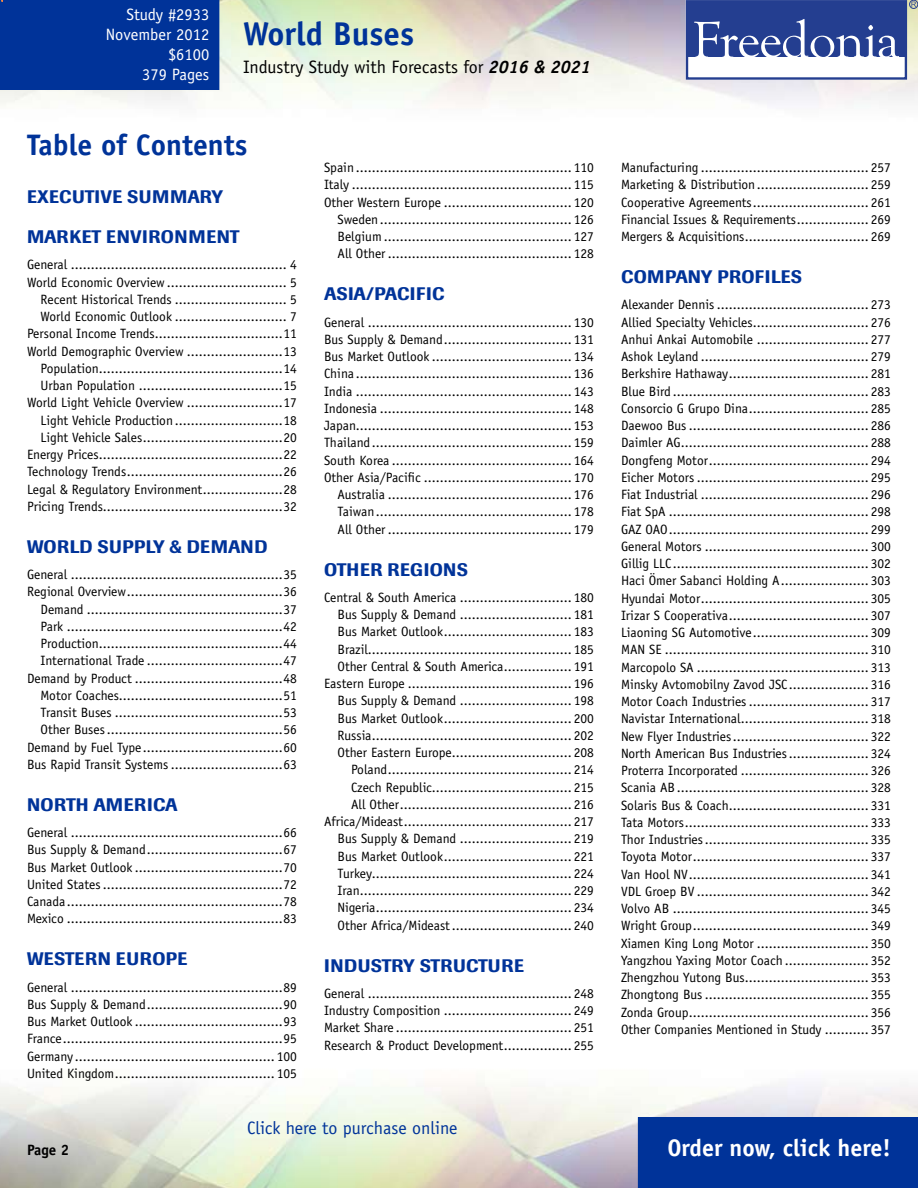
<style>
.page{position:relative;width:918px;height:1188px;background:#fff}
.page>*{position:absolute;margin:0;border:0;box-sizing:border-box;transform-origin:0 0}
.t1{font:700 33px "Officina Sans";color:#039}
.t2{font:700 29.7px "Officina Sans";color:#039}
.t3{font:700 24px "Officina Sans";color:#fff}
.t4{font:500 18px "Imago";letter-spacing:.02em;color:#039}
.t5{font:18px "Officina Sans";color:#000}
.t6{font:18px "Officina Sans";color:#039}
.t7{font:16.5px/19.8px "Officina Sans";color:#fff;text-align:right}
.t8{font:700 15px "Officina Sans";color:#000}
.t9{font:13.5px/17.2px "Officina Sans";color:#000;text-align:right}
.s1{font-weight:700;font-style:italic}
</style>
<div class="page">
<div style="left:638px;top:1117px;width:280px;height:71px;background:#039"></div>
<div style="left:686px;top:0;width:221px;height:80px;border:2px solid #243e90"></div>
<div style="left:687px;top:1px;width:218px;height:56px;background:#243e90"></div>
<svg style="left:694px;top:19px;width:205px;height:38px"></svg>
<div style="left:909px;top:0;width:9px;height:9px;border:1px solid #243e90;border-radius:50%"></div>
<svg style="left:911px;top:2px;width:5px;height:5px"></svg>
<div style="left:0;top:0;width:219px;height:90px;background:#039"></div>
<p class="t7" style="left:106px;top:5px;width:105px">Study #2933<br>November 2012 $6100<br>379 Pages</p>
<h1 class="t1" style="left:243px;top:13px;width:173px">World Buses</h1>
<h3 class="t5" style="left:243px;top:57px;width:349px">Industry Study with Forecasts for <span class="s1">2016 &amp; 2021</span></h3>
<h2 class="t2" style="left:27px;top:127px;width:222px">Table of Contents</h2>
<h3 class="t4" style="left:27px;top:186px;width:198px">EXECUTIVE SUMMARY</h3>
<h3 class="t4" style="left:27px;top:226px;width:214px">MARKET ENVIRONMENT</h3>
<p class="t9" style="left:27px;top:256px;width:271px">General ...................................................... 4<br>World Economic Overview.............................. 5<br>Recent Historical Trends ............................ 5<br>World Economic Outlook ............................ 7<br>Personal Income Trends................................11<br>World Demographic Overview ........................13<br>Population..............................................14<br>Urban Population ....................................15<br>World Light Vehicle Overview ........................17<br>Light Vehicle Production ...........................18<br>Light Vehicle Sales...................................20<br>Energy Prices..............................................22<br>Technology Trends.......................................26<br>Legal &amp; Regulatory Environment....................28<br>Pricing Trends.............................................32</p>
<h3 class="t4" style="left:27px;top:536px;width:199px">WORLD SUPPLY &amp; DEMAN</h3>
<h3 class="t4" style="left:254px;top:536px;width:15px">D</h3>
<p class="t9" style="left:27px;top:566px;width:271px">General .....................................................35<br>Regional Overview.......................................36<br>Demand .................................................37<br>Park ......................................................42<br>Production..............................................44<br>International Trade ..................................47<br>Demand by Product .....................................48<br>Motor Coaches.........................................51<br>Transit Buses ..........................................53<br>Other Buses............................................56<br>Demand by Fuel Type...................................60<br>Bus Rapid Transit Systems ............................63</p>
<h3 class="t4" style="left:27px;top:794px;width:13px">NORT</h3>
<h3 class="t4" style="left:76px;top:794px;width:71px">H AMERICA</h3>
<p class="t9" style="left:27px;top:824px;width:271px;text-align:justify">General .....................................................66<br>Bus Supply &amp; Demand..................................67<br>Bus Market Outlook .....................................70<br>United States .............................................72<br>Canada ......................................................78<br>Mexico ......................................................83</p>
<h3 class="t4" style="left:27px;top:948px;width:113px">WESTERN EURO</h3>
<h3 class="t4" style="left:166px;top:948px;width:23px">PE</h3>
<p class="t9" style="left:27px;top:978px;width:271px;text-align:justify">General .....................................................89<br>Bus Supply &amp; Demand..................................90<br>Bus Market Outlook .....................................93<br>France.......................................................95<br>Germany .................................................. 100<br>United Kingdom........................................ 105</p>
<p class="t9" style="left:324px;top:159px;width:271px">Spain ...................................................... 110<br>Italy ....................................................... 115<br>Other Western Europe ................................ 120<br>Sweden................................................ 126<br>Belgium ............................................... 127<br>All Other .............................................. 128</p>
<h3 class="t4" style="left:324px;top:283px;width:112px">ASIA/PACI FIC</h3>
<p class="t9" style="left:324px;top:313px;width:271px">General ................................................... 130<br>Bus Supply &amp; Demand................................ 131<br>Bus Market Outlook ................................... 134<br>China ...................................................... 136<br>India ...................................................... 143<br>Indonesia ................................................ 148<br>Japan...................................................... 153<br>Thailand.................................................. 159<br>South Korea ............................................. 164<br>Other Asia/Pacific ..................................... 170<br>Australia .............................................. 176<br>Taiwan................................................. 178<br>All Other .............................................. 179</p>
<h3 class="t4" style="left:324px;top:558px;width:111px">OTHER REGION</h3>
<h3 class="t4" style="left:457px;top:558px;width:13px">S</h3>
<p class="t9" style="left:324px;top:589px;width:271px">Central &amp; South America ............................ 180<br>Bus Supply &amp; Demand ............................ 181<br>Bus Market Outlook................................ 183<br>Brazil................................................... 185<br>Other Central &amp; South America................. 191<br>Eastern Europe ......................................... 196<br>Bus Supply &amp; Demand ............................ 198<br>Bus Market Outlook................................ 200<br>Russia.................................................. 202<br>Other Eastern Europe.............................. 208<br>Poland.............................................. 214<br>Czech Republic................................... 215<br>All Other........................................... 216<br>Africa/Mideast.......................................... 217<br>Bus Supply &amp; Demand ............................ 219<br>Bus Market Outlook................................ 221<br>Turkey.................................................. 224<br>Iran..................................................... 229<br>Nigeria................................................. 234<br>Other Africa/Mideast.............................. 240</p>
<h3 class="t4" style="left:324px;top:954px;width:70px">IN DUSTRY</h3>
<h3 class="t4" style="left:420px;top:954px;width:24px">STRUCTUR</h3>
<h3 class="t4" style="left:514px;top:954px;width:11px">E</h3>
<p class="t9" style="left:324px;top:985px;width:271px;text-align:justify">General ................................................... 248<br>Industry Composition ................................ 249<br>Market Share ............................................ 251<br>Research &amp; Product Development................. 255</p>
<p class="t9" style="left:621px;top:159px;width:271px;text-align:justify">Manufacturing .......................................... 257<br>Marketing &amp; Distribution............................ 259<br>Cooperative Agreements............................. 261<br>Financial Issues &amp; Requirements.................. 269<br>Mergers &amp; Acquisitions............................... 269</p>
<h3 class="t4" style="left:621px;top:266px;width:161px">COMPANY PROFILES</h3>
<p class="t9" style="left:621px;top:296px;width:271px;text-align:justify">Alexander Dennis ...................................... 273<br>Allied Specialty Vehicles............................. 276<br>Anhui Ankai Automobile ............................ 277<br>Ashok Leyland .......................................... 279<br>Berkshire Hathaway................................... 281<br>Blue Bird ................................................. 283<br>Consorcio G Grupo Dina.............................. 285<br>Daewoo Bus ............................................. 286<br>Daimler AG............................................... 288<br>Dongfeng Motor........................................ 294<br>Eicher Motors ........................................... 295<br>Fiat Industrial .......................................... 296<br>Fiat SpA .................................................. 298<br>GAZ OAO.................................................. 299<br>General Motors ......................................... 300<br>Gillig LLC................................................. 302<br>Haci Ömer Sabanci Holding A...................... 303<br>Hyundai Motor.......................................... 305<br>Irizar S Cooperativa................................... 307<br>Liaoning SG Automotive............................. 309<br>MAN SE ................................................... 310<br>Marcopolo SA ........................................... 313<br>Minsky Avtomobilny Zavod JSC.................... 316<br>Motor Coach Industries .............................. 317<br>Navistar International................................ 318<br>New Flyer Industries.................................. 322<br>North American Bus Industries.................... 324<br>Proterra Incorporated ................................ 326<br>Scania AB ................................................ 328<br>Solaris Bus &amp; Coach................................... 331<br>Tata Motors.............................................. 333<br>Thor Industries......................................... 335<br>Toyota Motor............................................ 337<br>Van Hool NV............................................. 341<br>VDL Groep BV ........................................... 342<br>Volvo AB ................................................. 345<br>Wright Group............................................ 349<br>Xiamen King Long Motor ............................ 350<br>Yangzhou Yaxing Motor Coach ..................... 352<br>Zhengzhou Yutong Bus............................... 353<br>Zhongtong Bus ......................................... 355<br>Zonda Group............................................. 356<br>Other Companies Mentioned in Study ........... 357</p>
<h3 class="t6" style="left:247px;top:1117px;width:212px">Click here to purchase online</h3>
<p class="t8" style="left:27px;top:1140px;width:31px">Page</p>
<h3 class="t3" style="left:667px;top:1133px;width:225px">Order now, click here!</h3>
</div>
